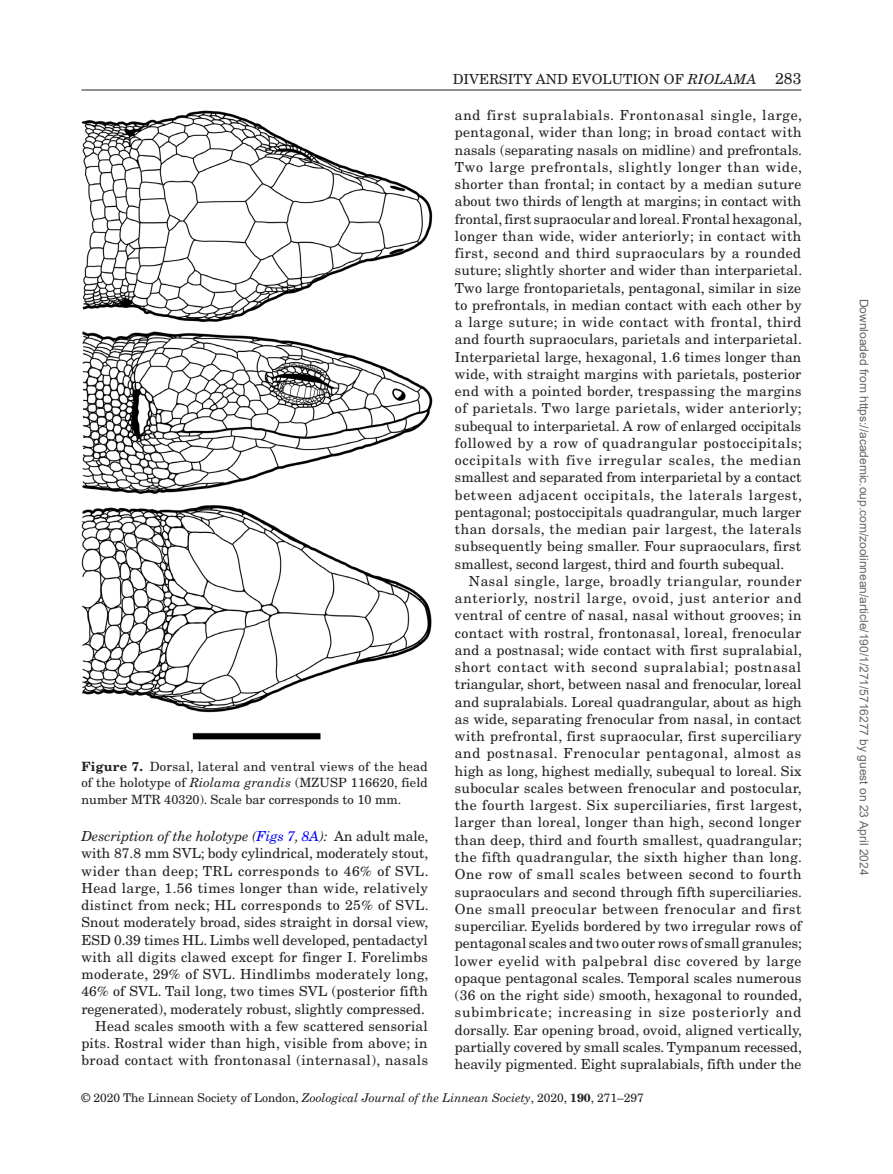
<style>
.page{position:relative;width:893px;height:1174px;background:#fff}
.page>*{position:absolute;margin:0;border:0;box-sizing:border-box;transform-origin:0 0}
.t1{font:13.8px/17.2px "New Century Schlbk";letter-spacing:.01em;color:#231f20;text-align:justify}
.t2{font:12.75px/16.5px "New Century Schlbk";color:#231f20;text-align:justify}
.t3{font:12px "Arial";color:#666}
.t4{font:12px "New Century Schlbk";color:#231f20}
.s1{font-weight:700}
.s2{font-style:italic}
.s3{font-style:italic;color:#00f}
.s4{font-size:15.75px}
</style>
<div class="page">
<hr style="left:81px;top:90px;width:720px;height:1px;background:#231f20">
<img style="left:81px;top:110px;width:351px;height:629px">
<p class="t2" style="left:81px;top:758px;width:348px"><span class="s1">Figure 7.</span> Dorsal, lateral and ventral views of the head of the holotype of <span class="s2">Riolama grandis</span> (MZUSP 116620, field number MTR 40320). Scale bar corresponds to 10 mm.</p>
<p class="t1" style="left:81px;top:827px;width:349px;text-align:right"><span class="s2">Description of the holotype (</span><span class="s3">Figs 7</span><span class="s2">,</span> <span class="s3">8A</span><span class="s2">):</span> An adult male, with 87.8 mm SVL; body cylindrical, moderately stout, wider than deep; TRL corresponds to 46% of SVL.<br>Head large, 1.56 times longer than wide, relatively distinct from neck; HL corresponds to 25% of SVL.<br>Snout moderately broad, sides straight in dorsal view, ESD 0.39 times HL. Limbs well developed, pentadactyl with all digits clawed except for finger I. Forelimbs moderate, 29% of SVL. Hindlimbs moderately long, 46% of SVL. Tail long, two times SVL (posterior fifth regenerated), moderately robust, slightly compressed.<br>Head scales smooth with a few scattered sensorial pits. Rostral wider than high, visible from above; in broad contact with frontonasal (internasal), nasals</p>
<p class="t1" style="left:453px;top:70px;width:350px">DIVERSITY AND EVOLUTION OF <span class="s2">RIOLAMA</span> <span class="s4">283</span></p>
<p class="t1" style="left:455px;top:107px;width:349px">and first supralabials. Frontonasal single, large, pentagonal, wider than long; in broad contact with nasals (separating nasals on midline) and prefrontals.<br>Two large prefrontals, slightly longer than wide, shorter than frontal; in contact by a median suture about two thirds of length at margins; in contact with frontal, first supraocular and loreal. Frontal hexagonal, longer than wide, wider anteriorly; in contact with first, second and third supraoculars by a rounded suture; slightly shorter and wider than interparietal.<br>Two large frontoparietals, pentagonal, similar in size to prefrontals, in median contact with each other by a large suture; in wide contact with frontal, third and fourth supraoculars, parietals and interparietal.<br>Interparietal large, hexagonal, 1.6 times longer than wide, with straight margins with parietals, posterior end with a pointed border, trespassing the margins of parietals. Two large parietals, wider anteriorly; subequal to interparietal. A row of enlarged occipitals followed by a row of quadrangular postoccipitals; occipitals with five irregular scales, the median smallest and separated from interparietal by a contact between adjacent occipitals, the laterals largest, pentagonal; postoccipitals quadrangular, much larger than dorsals, the median pair largest, the laterals subsequently being smaller. Four supraoculars, first smallest, second largest, third and fourth subequal.</p>
<p class="t1" style="left:455px;top:572px;width:349px;text-indent:14px">Nasal single, large, broadly triangular, rounder anteriorly, nostril large, ovoid, just anterior and ventral of centre of nasal, nasal without grooves; in contact with rostral, frontonasal, loreal, frenocular and a postnasal; wide contact with first supralabial, short contact with second supralabial; postnasal triangular, short, between nasal and frenocular, loreal and supralabials. Loreal quadrangular, about as high as wide, separating frenocular from nasal, in contact with prefrontal, first supraocular, first superciliary and postnasal. Frenocular pentagonal, almost as high as long, highest medially, subequal to loreal. Six subocular scales between frenocular and postocular, the fourth largest. Six superciliaries, first largest, larger than loreal, longer than high, second longer than deep, third and fourth smallest, quadrangular; the fifth quadrangular, the sixth higher than long.<br>One row of small scales between second to fourth supraoculars and second through fifth superciliaries.<br>One small preocular between frenocular and first superciliar. Eyelids bordered by two irregular rows of pentagonal scales and two outer rows of small granules; lower eyelid with palpebral disc covered by large opaque pentagonal scales. Temporal scales numerous (36 on the right side) smooth, hexagonal to rounded, subimbricate; increasing in size posteriorly and dorsally. Ear opening broad, ovoid, aligned vertically, partially covered by small scales. Tympanum recessed, heavily pigmented. Eight supralabials, fifth under the</p>
<p class="t4" style="left:81px;top:1090px;width:564px">© 2020 The Linnean Society of London, <span class="s2">Zoological Journal of the Linnean Society</span>, 2020, <span class="s1">190</span>, 271–297</p>
<p class="t3" style="left:868px;top:298px;width:578px;rotate:90deg">Downloaded from https://academic.oup.com/zoolinnean/article/190/1/271/5716277 by guest on 23 April 2024</p>
</div>
